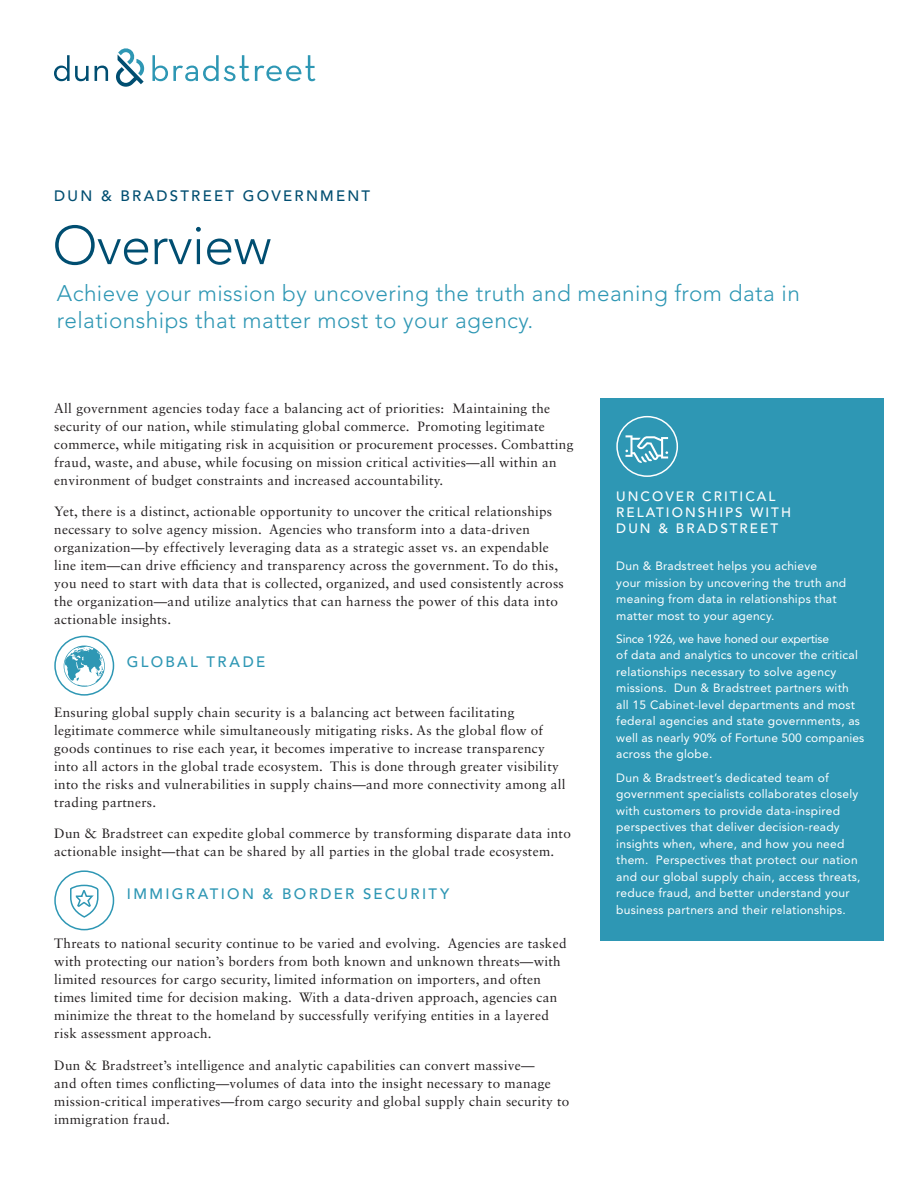
<style>
.page{position:relative;width:918px;height:1188px;background:#fff}
.page>*{position:absolute;margin:0;border:0;box-sizing:border-box;transform-origin:0 0}
.Header_-_NEW{font:300 54px "Avenir LT Std";letter-spacing:-.015em;color:#004e71}
.Subhead_-_NEW{font:300 22.5px/27px "Avenir LT Std";letter-spacing:.02em;color:#2e97b4}
.Small_Paragraph_Subh{font:500 15px "Avenir LT Std";letter-spacing:.155em;color:#2e97b4}
.Cover_-_Dun___Bradst{font:500 15px "Avenir LT Std";letter-spacing:.15em;color:#004e71}
.Body_Copy_-_NEW{font:13.5px/18px "Sabon LT Std";letter-spacing:.02em;color:#231f20}
.Callout_Box_Header{font:500 13.5px/16.2px "Avenir LT Std";letter-spacing:.15em;color:#fff}
.Callout_Box_-_Revers{font:12px/16.5px "Avenir LT Std";letter-spacing:.02em;color:#fff}
</style>
<div class="page">
<svg style="left:55px;top:636px;width:58px;height:59px"></svg>
<div style="left:54px;top:636px;width:60px;height:60px;border:2px solid #2e97b4;border-radius:50%"></div>
<svg style="left:64px;top:646px;width:41px;height:41px"></svg>
<div style="left:54px;top:870px;width:60px;height:60px;border:2px solid #2e97b4;border-radius:50%"></div>
<svg style="left:70px;top:884px;width:29px;height:34px"></svg>
<svg style="left:54px;top:48px;width:90px;height:39px"></svg>
<svg style="left:152px;top:55px;width:164px;height:26px"></svg>
<div style="left:600px;top:399px;width:284px;height:542px;background:#2e97b4"></div>
<div style="left:616px;top:416px;width:62px;height:61px;border:2px solid #fff;border-radius:50%"></div>
<svg style="left:625px;top:435px;width:43px;height:28px"></svg>
<p class="Cover_-_Dun___Bradst" style="left:54px;top:187px;width:317px">DUN &amp; BRADSTREET GOVERNMENT</p>
<p class="Header_-_NEW" style="left:52px;top:214px;width:221px">Overview</p>
<p class="Subhead_-_NEW" style="left:57px;top:280px;width:745px">Achieve your mission by uncovering the truth and meaning from data in relationships that matter most to your agency.</p>
<p class="Body_Copy_-_NEW" style="left:54px;top:399px;width:521px">All government agencies today face a balancing act of priorities: Maintaining the security of our nation, while stimulating global commerce. Promoting legitimate commerce, while mitigating risk in acquisition or procurement processes. Combatting fraud, waste, and abuse, while focusing on mission critical activities—all within an environment of budget constraints and increased accountability.</p>
<p class="Body_Copy_-_NEW" style="left:54px;top:503px;width:511px">Yet, there is a distinct, actionable opportunity to uncover the critical relationships necessary to solve agency mission. Agencies who transform into a data-driven organization—by effectively leveraging data as a strategic asset vs. an expendable line item—can drive efficiency and transparency across the government. To do this, you need to start with data that is collected, organized, and used consistently across the organization—and utilize analytics that can harness the power of this data into actionable insights.</p>
<p class="Small_Paragraph_Subh" style="left:127px;top:653px;width:140px">GLOBAL TRADE</p>
<p class="Body_Copy_-_NEW" style="left:54px;top:703px;width:513px">Ensuring global supply chain security is a balancing act between facilitating legitimate commerce while simultaneously mitigating risks. As the global flow of goods continues to rise each year, it becomes imperative to increase transparency into all actors in the global trade ecosystem. This is done through greater visibility into the risks and vulnerabilities in supply chains—and more connectivity among all trading partners.</p>
<p class="Body_Copy_-_NEW" style="left:54px;top:824px;width:518px">Dun &amp; Bradstreet can expedite global commerce by transforming disparate data into actionable insight—that can be shared by all parties in the global trade ecosystem.</p>
<p class="Small_Paragraph_Subh" style="left:127px;top:885px;width:324px">IMMIGRATION &amp; BORDER SECURITY</p>
<p class="Body_Copy_-_NEW" style="left:54px;top:935px;width:514px">Threats to national security continue to be varied and evolving. Agencies are tasked with protecting our nation’s borders from both known and unknown threats—with limited resources for cargo security, limited information on importers, and often times limited time for decision making. With a data-driven approach, agencies can minimize the threat to the homeland by successfully verifying entities in a layered risk assessment approach.</p>
<p class="Body_Copy_-_NEW" style="left:54px;top:1056px;width:517px">Dun &amp; Bradstreet’s intelligence and analytic capabilities can convert massive—<br>and often times conflicting—volumes of data into the insight necessary to manage mission-critical imperatives—from cargo security and global supply chain security to immigration fraud.</p>
<p class="Callout_Box_Header" style="left:616px;top:488px;width:176px">UNCOVER CRITICAL<br>RELATIONSHIPS WITH<br>DUN &amp; BRADSTREET</p>
<p class="Callout_Box_-_Revers" style="left:616px;top:558px;width:231px">Dun &amp; Bradstreet helps you achieve<br>your mission by uncovering the truth and meaning from data in relationships that matter most to your agency.</p>
<p class="Callout_Box_-_Revers" style="left:616px;top:631px;width:250px">Since 1926, we have honed our expertise<br>of data and analytics to uncover the critical relationships necessary to solve agency missions. Dun &amp; Bradstreet partners with<br>all 15 Cabinet-level departments and most federal agencies and state governments, as well as nearly 90% of Fortune 500 companies across the globe.</p>
<p class="Callout_Box_-_Revers" style="left:616px;top:769px;width:246px">Dun &amp; Bradstreet’s dedicated team of government specialists collaborates closely with customers to provide data-inspired perspectives that deliver decision-ready insights when, where, and how you need them. Perspectives that protect our nation and our global supply chain, access threats, reduce fraud, and better understand your business partners and their relationships.</p>
</div>
